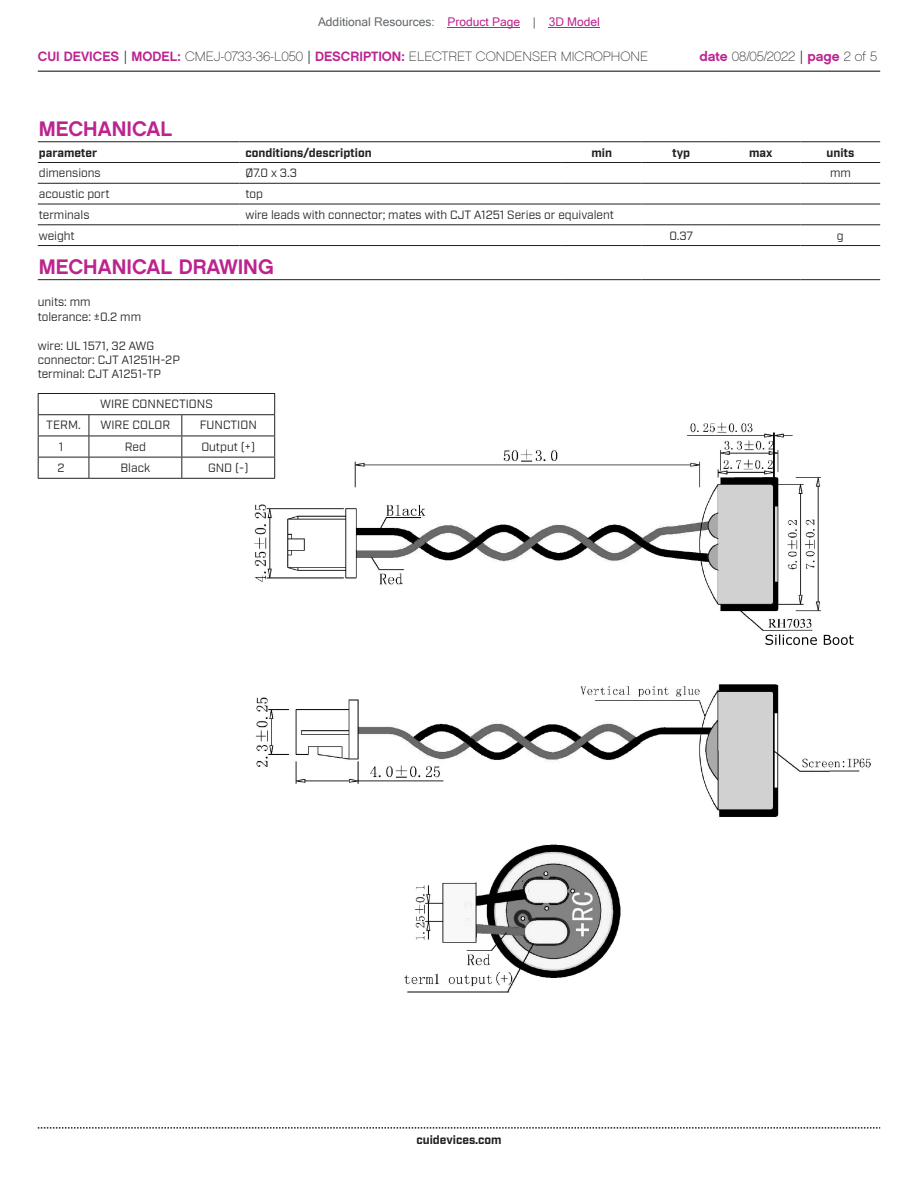
<style>
.page{position:relative;width:918px;height:1188px;background:#fff}
.page>*{position:absolute;margin:0;border:0;box-sizing:border-box;transform-origin:0 0}
.t1{font:21px "Chalet New York Nineteen Sixty";color:#bd238f}
.t2{font:13.5px "Chalet Paris Nineteen Sixty";color:#231f20}
.t3{font:12px/14.4px "Industry";color:#231f20}
.t4{font:700 12px "Industry";color:#231f20}
.t5{font:12px "Microsoft Sans Serif";color:#63676b}
.s1{color:#bd238f}
.s2{font-family:"Chalet New York Nineteen Sixty";color:#bd238f}
.s3{font-family:"Industry"}
</style>
<div class="page">
<hr style="left:38px;top:71px;width:842px;height:1px;background:#231f20">
<svg style="left:38px;top:1127px;width:842px;height:2px"></svg>
<img style="left:245px;top:393px;width:626px;height:600px">
<img style="left:765px;top:634px;width:89px;height:11px">
<hr style="left:38px;top:141px;width:201px;height:1px;background:#231f20">
<hr style="left:239px;top:141px;width:323px;height:1px;background:#231f20">
<hr style="left:562px;top:141px;width:79px;height:1px;background:#231f20">
<hr style="left:641px;top:141px;width:80px;height:1px;background:#231f20">
<hr style="left:721px;top:141px;width:80px;height:1px;background:#231f20">
<hr style="left:801px;top:141px;width:79px;height:1px;background:#231f20">
<hr style="left:38px;top:162px;width:201px;height:1px;background:#231f20">
<hr style="left:239px;top:162px;width:323px;height:1px;background:#231f20">
<hr style="left:562px;top:162px;width:79px;height:1px;background:#231f20">
<hr style="left:641px;top:162px;width:80px;height:1px;background:#231f20">
<hr style="left:721px;top:162px;width:80px;height:1px;background:#231f20">
<hr style="left:801px;top:162px;width:79px;height:1px;background:#231f20">
<hr style="left:38px;top:183px;width:201px;height:1px;background:#231f20">
<hr style="left:239px;top:183px;width:323px;height:1px;background:#231f20">
<hr style="left:562px;top:183px;width:79px;height:1px;background:#231f20">
<hr style="left:641px;top:183px;width:80px;height:1px;background:#231f20">
<hr style="left:721px;top:183px;width:80px;height:1px;background:#231f20">
<hr style="left:801px;top:183px;width:79px;height:1px;background:#231f20">
<hr style="left:38px;top:204px;width:201px;height:1px;background:#231f20">
<hr style="left:239px;top:204px;width:323px;height:1px;background:#231f20">
<hr style="left:562px;top:204px;width:79px;height:1px;background:#231f20">
<hr style="left:641px;top:204px;width:80px;height:1px;background:#231f20">
<hr style="left:721px;top:204px;width:80px;height:1px;background:#231f20">
<hr style="left:801px;top:204px;width:79px;height:1px;background:#231f20">
<hr style="left:38px;top:224px;width:201px;height:1px;background:#231f20">
<hr style="left:239px;top:224px;width:323px;height:1px;background:#231f20">
<hr style="left:562px;top:224px;width:79px;height:1px;background:#231f20">
<hr style="left:641px;top:224px;width:80px;height:1px;background:#231f20">
<hr style="left:721px;top:224px;width:80px;height:1px;background:#231f20">
<hr style="left:801px;top:224px;width:79px;height:1px;background:#231f20">
<hr style="left:38px;top:245px;width:201px;height:1px;background:#231f20">
<hr style="left:239px;top:245px;width:323px;height:1px;background:#231f20">
<hr style="left:562px;top:245px;width:79px;height:1px;background:#231f20">
<hr style="left:641px;top:245px;width:80px;height:1px;background:#231f20">
<hr style="left:721px;top:245px;width:80px;height:1px;background:#231f20">
<hr style="left:801px;top:245px;width:79px;height:1px;background:#231f20">
<hr style="left:38px;top:279px;width:524px;height:1px;background:#231f20">
<hr style="left:562px;top:279px;width:79px;height:1px;background:#231f20">
<hr style="left:641px;top:279px;width:80px;height:1px;background:#231f20">
<hr style="left:721px;top:279px;width:80px;height:1px;background:#231f20">
<hr style="left:801px;top:279px;width:79px;height:1px;background:#231f20">
<hr style="left:38px;top:393px;width:51px;height:1px;background:#231f20">
<hr style="left:89px;top:393px;width:93px;height:1px;background:#231f20">
<hr style="left:182px;top:393px;width:93px;height:1px;background:#231f20">
<hr style="left:38px;top:414px;width:51px;height:1px;background:#231f20">
<hr style="left:89px;top:414px;width:93px;height:1px;background:#231f20">
<hr style="left:182px;top:414px;width:93px;height:1px;background:#231f20">
<hr style="left:38px;top:436px;width:51px;height:1px;background:#231f20">
<hr style="left:89px;top:436px;width:93px;height:1px;background:#231f20">
<hr style="left:182px;top:436px;width:93px;height:1px;background:#231f20">
<hr style="left:38px;top:457px;width:51px;height:1px;background:#231f20">
<hr style="left:38px;top:478px;width:51px;height:1px;background:#231f20">
<hr style="left:89px;top:457px;width:93px;height:1px;background:#231f20">
<hr style="left:182px;top:457px;width:93px;height:1px;background:#231f20">
<svg style="left:274px;top:394px;width:1px;height:84px"></svg>
<hr style="left:89px;top:478px;width:93px;height:1px;background:#231f20">
<hr style="left:182px;top:478px;width:93px;height:1px;background:#231f20">
<svg style="left:38px;top:394px;width:1px;height:84px"></svg>
<svg style="left:89px;top:415px;width:1px;height:63px"></svg>
<svg style="left:181px;top:415px;width:1px;height:63px"></svg>
<hr style="left:448px;top:27px;width:72px;height:1px;background:#bd238f">
<hr style="left:549px;top:27px;width:51px;height:1px;background:#bd238f">
<p class="t5" style="left:318px;top:15px;width:283px">Additional Resources: <span class="s1">Product Page</span> | <span class="s1">3D Model</span></p>
<p class="t2" style="left:38px;top:48px;width:612px"><span class="s2">CUI DEVICES</span> <span class="s3">|</span> <span class="s2">MODEL:</span> CMEJ-0733-36-L050 <span class="s3">|</span> <span class="s2">DESCRIPTION:</span> ELECTRET CONDENSER MICROPHONE</p>
<p class="t2" style="left:699px;top:48px;width:179px"><span class="s2">date</span> 08/05/2022 <span class="s3">|</span> <span class="s2">page</span> 2 of 5</p>
<h1 class="t1" style="left:39px;top:115px;width:135px">MECHANICAL</h1>
<p class="t4" style="left:39px;top:145px;width:60px">parameter</p>
<p class="t4" style="left:245px;top:145px;width:128px">conditions/description</p>
<p class="t4" style="left:591px;top:145px;width:22px">min</p>
<p class="t4" style="left:672px;top:145px;width:20px">typ</p>
<p class="t4" style="left:749px;top:145px;width:25px">max</p>
<p class="t4" style="left:827px;top:145px;width:29px">units</p>
<p class="t3" style="left:39px;top:166px;width:63px">dimensions</p>
<p class="t3" style="left:245px;top:166px;width:53px">Ø7.0 x 3.3</p>
<p class="t3" style="left:830px;top:166px;width:22px">mm</p>
<p class="t3" style="left:39px;top:187px;width:72px">acoustic port</p>
<p class="t3" style="left:245px;top:187px;width:19px">top</p>
<p class="t3" style="left:39px;top:208px;width:52px">terminals</p>
<p class="t3" style="left:245px;top:208px;width:370px">wire leads with connector; mates with CJT A1251 Series or equivalent</p>
<p class="t3" style="left:39px;top:228px;width:37px">weight</p>
<p class="t3" style="left:669px;top:228px;width:25px">0.37</p>
<p class="t3" style="left:837px;top:228px;width:8px">g</p>
<h1 class="t1" style="left:39px;top:253px;width:236px">MECHANICAL DRAWING</h1>
<p class="t3" style="left:38px;top:295px;width:105px">units: mm tolerance: ±0.2 mm</p>
<p class="t3" style="left:38px;top:339px;width:144px">wire: UL 1571, 32 AWG connector: CJT A1251H-2P terminal: CJT A1251-TP</p>
<p class="t3" style="left:100px;top:397px;width:114px">WIRE CONNECTIONS</p>
<p class="t3" style="left:46px;top:418px;width:36px">TERM.</p>
<p class="t3" style="left:101px;top:418px;width:71px">WIRE COLOR</p>
<p class="t3" style="left:200px;top:418px;width:59px">FUNCTION</p>
<p class="t3" style="left:59px;top:440px;width:6px">1</p>
<p class="t3" style="left:125px;top:440px;width:23px">Red</p>
<p class="t3" style="left:201px;top:440px;width:55px">Output (+)</p>
<p class="t3" style="left:58px;top:461px;width:9px">2</p>
<p class="t3" style="left:121px;top:461px;width:31px">Black</p>
<p class="t3" style="left:208px;top:461px;width:42px">GND (-)</p>
<p class="t4" style="left:416px;top:1132px;width:87px">cuidevices.com</p>
</div>
